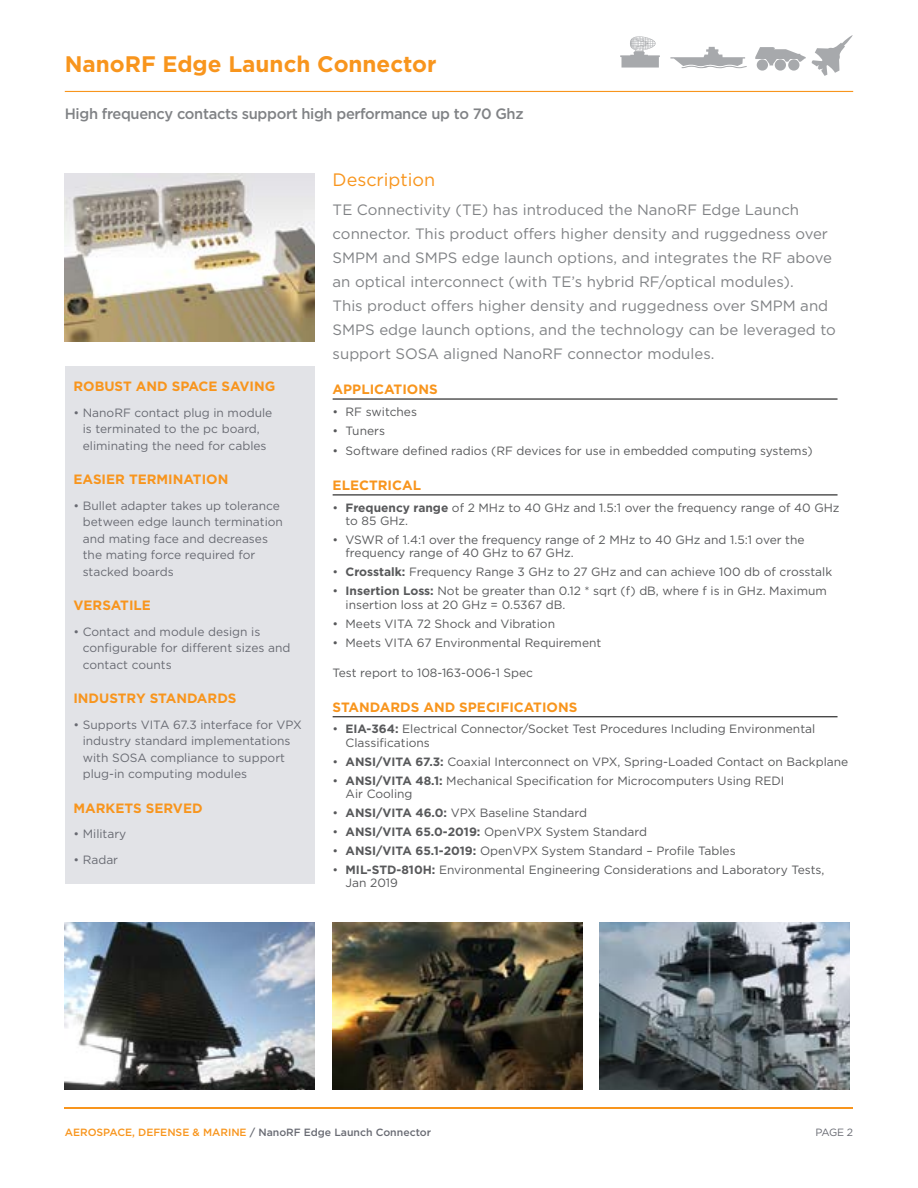
<style>
.page{position:relative;width:918px;height:1188px;background:#fff}
.page>*{position:absolute;margin:0;border:0;box-sizing:border-box;transform-origin:0 0}
.t1{font:700 22.5px "Gotham";color:#f8951d}
.t2{font:18px "Gotham";color:#f8951d}
.t3{font:15px/24px "Gotham";color:#808285}
.t4{font:500 15px "Gotham";letter-spacing:-.025em;color:#808285}
.t5{font:700 13.5px "Gotham";color:#f8951d}
.t6{font:12px/13.5px "Gotham";color:#58595b}
.t7{font:12px/16.5px "Gotham";color:#696b73}
.t8{font:500 10.5px "Gotham";color:#696b73}
.t9{font:10.5px "Gotham";color:#696b73}
.s1{font-weight:700}
.s2{color:#f8951d}
</style>
<div class="page">
<hr style="left:65px;top:1107px;width:788px;height:1px;background:#f8951d">
<svg style="left:755px;top:35px;width:98px;height:41px"></svg>
<div style="left:757px;top:59px;width:11px;height:12px;background:#a7a9ac;border-radius:50%"></div>
<svg style="left:670px;top:47px;width:77px;height:21px"></svg>
<svg style="left:620px;top:36px;width:40px;height:32px"></svg>
<img style="left:65px;top:174px;width:249px;height:167px">
<img style="left:65px;top:922px;width:249px;height:168px">
<img style="left:333px;top:922px;width:249px;height:168px">
<img style="left:600px;top:922px;width:249px;height:168px">
<div style="left:65px;top:366px;width:249px;height:517px;background:#e2e3e7"></div>
<hr style="left:333px;top:399px;width:505px;height:1px;background:#000">
<hr style="left:333px;top:495px;width:505px;height:1px;background:#000">
<hr style="left:333px;top:716px;width:505px;height:1px;background:#000">
<hr style="left:65px;top:91px;width:788px;height:1px;background:#f8951d">
<h1 class="t1" style="left:65px;top:49px;width:373px">NanoRF Edge Launch Connector</h1>
<p class="t4" style="left:65px;top:104px;width:460px">High frequency contacts support high performance up to 70 Ghz</p>
<p class="t5" style="left:73px;top:377px;width:203px">ROBUST AND SPACE SAVING</p>
<p class="t7" style="left:73px;top:404px;width:200px;text-align:center">• NanoRF contact plug in module is terminated to the pc board, eliminating the need for cables</p>
<p class="t5" style="left:73px;top:470px;width:156px">EASIER TERMINATION</p>
<p class="t7" style="left:83px;top:497px;width:202px;text-indent:-9px">• Bullet adapter takes up tolerance between edge launch termination and mating face and decreases the mating force required for stacked boards</p>
<p class="t5" style="left:73px;top:596px;width:79px">VERSATILE</p>
<p class="t7" style="left:83px;top:623px;width:209px;text-indent:-9px">• Contact and module design is configurable for different sizes and contact counts</p>
<p class="t5" style="left:73px;top:689px;width:164px">INDUSTRY STANDARDS</p>
<p class="t7" style="left:83px;top:716px;width:221px;text-indent:-9px">• Supports VITA 67.3 interface for VPX industry standard implementations with SOSA compliance to support plug-in computing modules</p>
<p class="t5" style="left:73px;top:799px;width:131px">MARKETS SERVED</p>
<p class="t7" style="left:73px;top:825px;width:54px">• Military</p>
<p class="t7" style="left:73px;top:851px;width:46px">• Radar</p>
<h2 class="t2" style="left:333px;top:168px;width:104px">Description</h2>
<p class="t3" style="left:333px;top:197px;width:505px">TE Connectivity (TE) has introduced the NanoRF Edge Launch connector. This product offers higher density and ruggedness over SMPM and SMPS edge launch options, and integrates the RF above an optical interconnect (with TE’s hybrid RF/optical modules).<br>This product offers higher density and ruggedness over SMPM and SMPS edge launch options, and the technology can be leveraged to support SOSA aligned NanoRF connector modules.</p>
<p class="t5" style="left:333px;top:380px;width:107px">APPLICATIONS</p>
<p class="t6" style="left:333px;top:404px;width:86px">• RF switches</p>
<p class="t6" style="left:333px;top:423px;width:54px">• Tuners</p>
<p class="t6" style="left:333px;top:444px;width:482px">• Software defined radios (RF devices for use in embedded computing systems)</p>
<p class="t5" style="left:333px;top:476px;width:90px">ELECTRICAL</p>
<p class="t6" style="left:346px;top:500px;width:496px;text-indent:-13px">• <span class="s1">Frequency range</span> of 2 MHz to 40 GHz and 1.5:1 over the frequency range of 40 GHz to 85 GHz.</p>
<p class="t6" style="left:346px;top:533px;width:461px;text-indent:-13px">• VSWR of 1.4:1 over the frequency range of 2 MHz to 40 GHz and 1.5:1 over the frequency range of 40 GHz to 67 GHz.</p>
<p class="t6" style="left:333px;top:565px;width:501px">• <span class="s1">Crosstalk:</span> Frequency Range 3 GHz to 27 GHz and can achieve 100 db of crosstalk</p>
<p class="t6" style="left:346px;top:584px;width:483px;text-indent:-13px">• <span class="s1">Insertion Loss:</span> Not be greater than 0.12 * sqrt (f) dB, where f is in GHz. Maximum insertion loss at 20 GHz = 0.5367 dB.</p>
<p class="t6" style="left:333px;top:616px;width:224px">• Meets VITA 72 Shock and Vibration</p>
<p class="t6" style="left:333px;top:635px;width:270px">• Meets VITA 67 Environmental Requirement</p>
<p class="t6" style="left:333px;top:666px;width:202px">Test report to 108-163-006-1 Spec</p>
<p class="t5" style="left:333px;top:698px;width:246px">STANDARDS AND SPECIFICATIONS</p>
<p class="t6" style="left:346px;top:722px;width:471px;text-indent:-13px">• <span class="s1">EIA-364:</span> Electrical Connector/Socket Test Procedures Including Environmental<br>Classifications</p>
<p class="t6" style="left:333px;top:755px;width:517px">• <span class="s1">ANSI/VITA 67.3:</span> Coaxial Interconnect on VPX, Spring-Loaded Contact on Backplane</p>
<p class="t6" style="left:346px;top:773px;width:440px;text-indent:-13px">• <span class="s1">ANSI/VITA 48.1:</span> Mechanical Specification for Microcomputers Using REDI<br>Air Cooling</p>
<p class="t6" style="left:333px;top:806px;width:256px">• <span class="s1">ANSI/VITA 46.0:</span> VPX Baseline Standard</p>
<p class="t6" style="left:333px;top:825px;width:316px">• <span class="s1">ANSI/VITA 65.0-2019:</span> OpenVPX System Standard</p>
<p class="t6" style="left:333px;top:844px;width:405px">• <span class="s1">ANSI/VITA 65.1-2019:</span> OpenVPX System Standard – Profile Tables</p>
<p class="t6" style="left:346px;top:863px;width:480px;text-indent:-13px">• <span class="s1">MIL-STD-810H:</span> Environmental Engineering Considerations and Laboratory Tests,<br>Jan 2019</p>
<p class="t8" style="left:65px;top:1125px;width:368px"><span class="s2">AEROSPACE, DEFENSE &amp; MARINE</span> / NanoRF Edge Launch Connector</p>
<p class="t9" style="left:815px;top:1125px;width:39px">PAGE 2</p>
</div>
